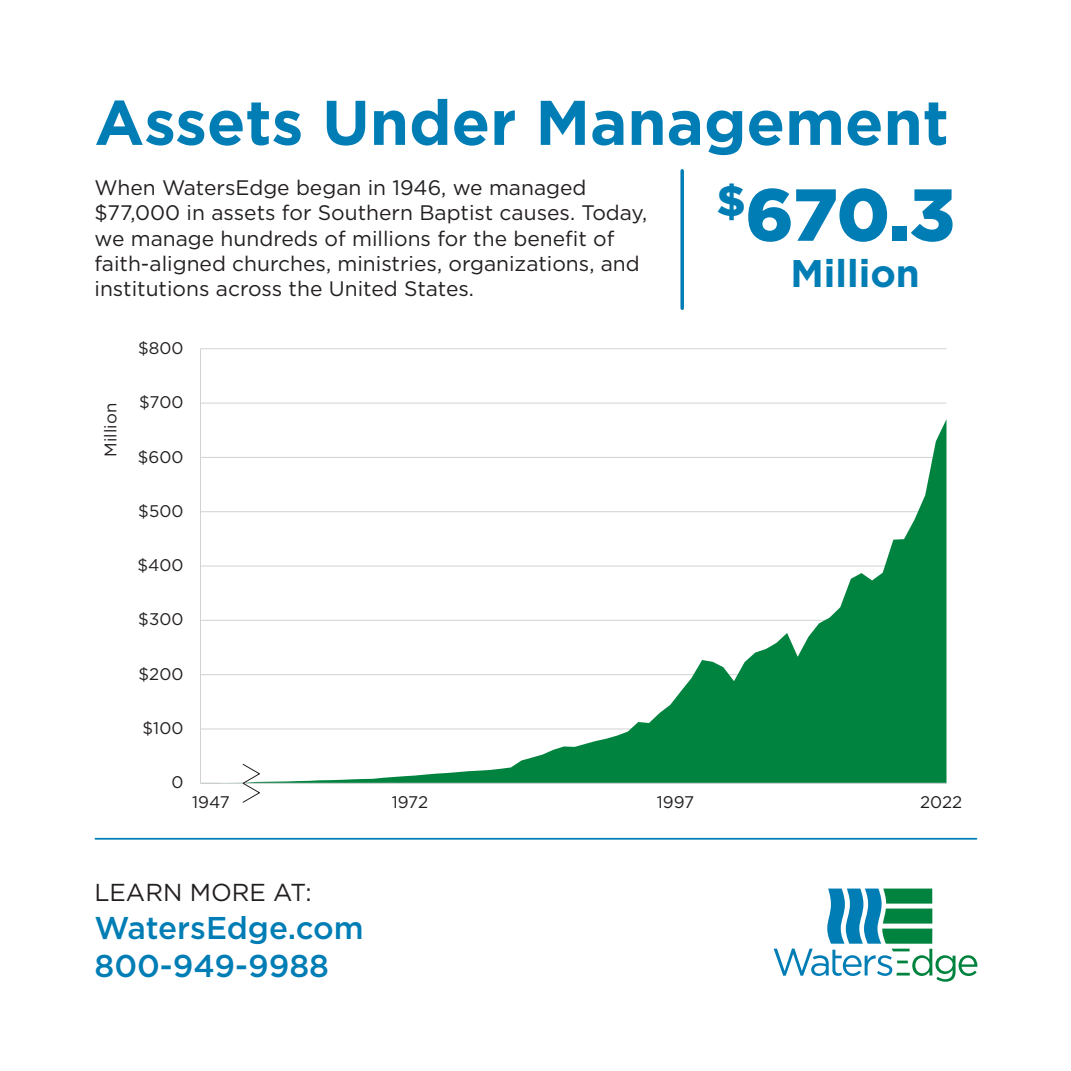
<style>
.page{position:relative;width:1071px;height:1071px;background:#fff}
.page>*{position:absolute;margin:0;border:0;box-sizing:border-box;transform-origin:0 0}
.t1{font:900 73.5px "Gotham";color:#007db5}
.t2{font:700 63px "Gotham";color:#007db5}
.t3{font:700 38.5px "Gotham";color:#007db5}
.t4{font:500 31.5px "Gotham";color:#007db5}
.t5{font:24.5px "Gotham";color:#231f20}
.t6{font:21px/25.2px "Gotham";color:#231f20}
.t7{font:16.8px "Gotham";color:#231f20}
</style>
<div class="page">
<svg style="left:774px;top:889px;width:203px;height:93px"></svg>
<hr style="left:95px;top:838px;width:881px;height:2px;background:#007db5">
<hr style="left:200px;top:349px;width:1px;height:434px;background:#d1d2d4">
<hr style="left:200px;top:403px;width:746px;height:1px;background:#d1d2d4">
<hr style="left:200px;top:348px;width:746px;height:1px;background:#d1d2d4">
<svg style="left:201px;top:420px;width:745px;height:363px"></svg>
<hr style="left:200px;top:783px;width:746px;height:1px;background:#d1d2d4">
<svg style="left:201px;top:772px;width:20px;height:11px"></svg>
<svg style="left:241px;top:763px;width:20px;height:40px"></svg>
<svg style="left:680px;top:171px;width:4px;height:137px"></svg>
<p class="t2" style="left:94px;top:81px;width:856px">Assets Under Management</p>
<p class="t6" style="left:94px;top:175px;width:554px">When WatersEdge began in 1946, we managed $77,000 in assets for Southern Baptist causes. Today, we manage hundreds of millions for the benefit of faith-aligned churches, ministries, organizations, and institutions across the United States.</p>
<p class="t1" style="left:717px;top:164px;width:240px"><sup>$</sup>670.3</p>
<p class="t3" style="left:790px;top:248px;width:131px">Million</p>
<p class="t7" style="left:100px;top:457px;width:55px;rotate:-90deg">Million</p>
<p class="t7" style="left:138px;top:337px;width:47px">$800</p>
<p class="t7" style="left:139px;top:392px;width:46px">$700</p>
<p class="t7" style="left:138px;top:446px;width:47px">$600</p>
<p class="t7" style="left:138px;top:500px;width:47px">$500</p>
<p class="t7" style="left:137px;top:554px;width:48px">$400</p>
<p class="t7" style="left:138px;top:609px;width:47px">$300</p>
<p class="t7" style="left:139px;top:663px;width:46px">$200</p>
<p class="t7" style="left:143px;top:717px;width:42px">$100</p>
<p class="t7" style="left:171px;top:772px;width:14px">0</p>
<p class="t7" style="left:192px;top:791px;width:39px">1947</p>
<p class="t7" style="left:392px;top:791px;width:38px">1972</p>
<p class="t7" style="left:657px;top:791px;width:39px">1997</p>
<p class="t7" style="left:920px;top:791px;width:44px">2022</p>
<p class="t5" style="left:94px;top:877px;width:219px">LEARN MORE AT:</p>
<p class="t4" style="left:94px;top:907px;width:271px">WatersEdge.com</p>
<p class="t4" style="left:94px;top:945px;width:236px">800-949-9988</p>
</div>
